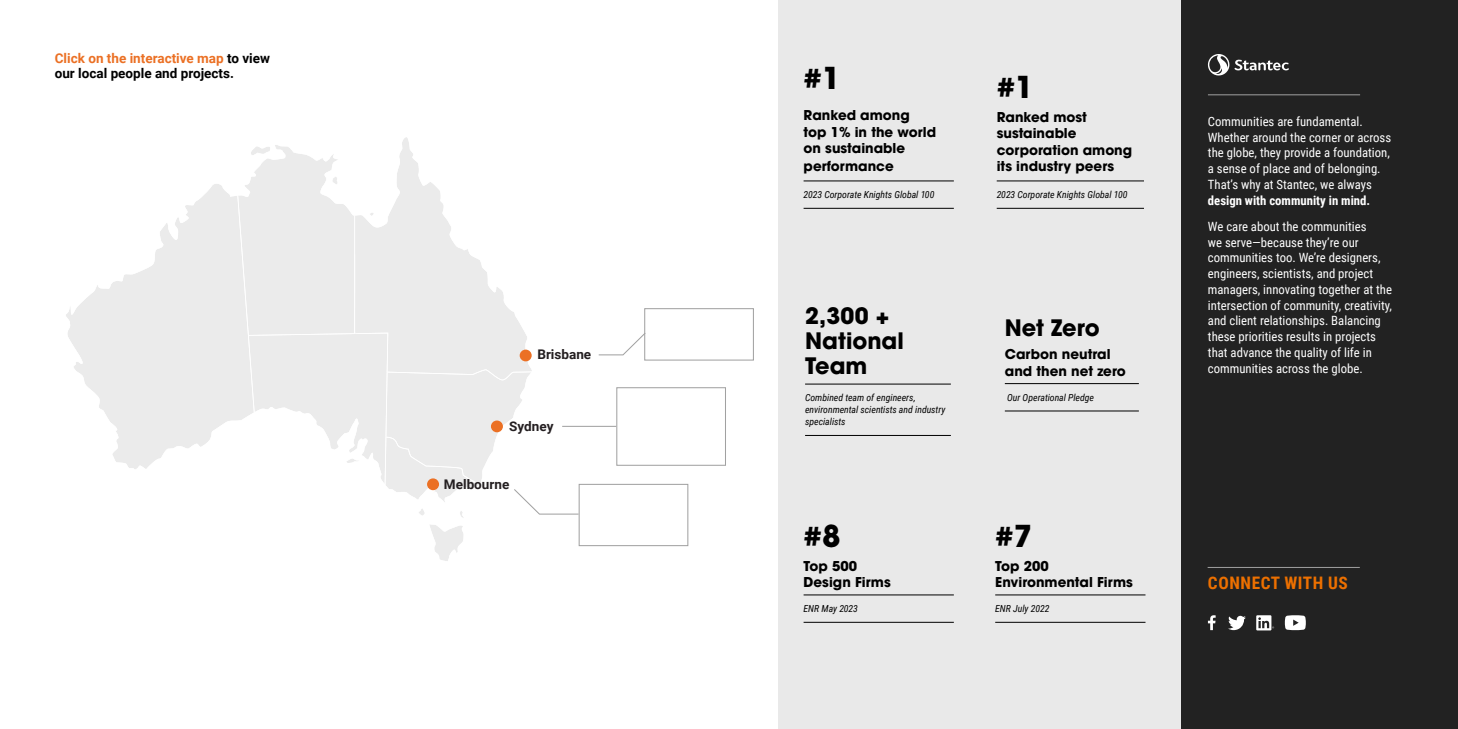
<style>
.page{position:relative;width:1458px;height:729px;background:#fff}
.page>*{position:absolute;margin:0;border:0;box-sizing:border-box;transform-origin:0 0}
.t1{font:700 30px "ITC Avant Garde Pro";color:#000}
.t2{font:700 22.5px/25.2px "ITC Avant Garde Pro";color:#000}
.t3{font:700 17.25px "Roboto Condensed";letter-spacing:.035em;color:#ed7000}
.t4{font:700 13.5px/16.5px "ITC Avant Garde Pro";color:#000}
.t5{font:700 13.5px/15px "Roboto";color:#000}
.t6{font:700 13.27px "Roboto";color:#241f21}
.t7{font:12.75px/15.8px "Roboto Condensed";color:#fff}
.t8{font:700 12.75px "Roboto Condensed";color:#fff}
.t9{font:italic 9.75px/12px "Roboto Condensed";color:#000}
.s1{color:#eb7024}
</style>
<div class="page">
<div style="left:1181px;top:0;width:277px;height:729px;background:#222"></div>
<div style="left:778px;top:0;width:403px;height:729px;background:#e9e9e9"></div>
<hr style="left:997px;top:181px;width:147px;height:1px;background:#000">
<hr style="left:997px;top:208px;width:147px;height:1px;background:#000">
<hr style="left:804px;top:181px;width:150px;height:1px;background:#000">
<hr style="left:804px;top:208px;width:150px;height:1px;background:#000">
<hr style="left:805px;top:384px;width:146px;height:1px;background:#000">
<hr style="left:805px;top:435px;width:146px;height:1px;background:#000">
<hr style="left:1005px;top:383px;width:134px;height:1px;background:#000">
<hr style="left:1005px;top:411px;width:134px;height:1px;background:#000">
<hr style="left:804px;top:595px;width:150px;height:1px;background:#000">
<hr style="left:804px;top:622px;width:150px;height:1px;background:#000">
<svg style="left:1207px;top:54px;width:82px;height:22px"></svg>
<svg style="left:1208px;top:615px;width:8px;height:15px"></svg>
<svg style="left:1228px;top:616px;width:18px;height:14px"></svg>
<svg style="left:1256px;top:615px;width:18px;height:15px"></svg>
<svg style="left:1285px;top:615px;width:21px;height:15px"></svg>
<hr style="left:1208px;top:95px;width:152px;height:1px;background:#a1a1a1">
<hr style="left:1208px;top:567px;width:152px;height:1px;background:#a1a1a1">
<hr style="left:995px;top:595px;width:151px;height:1px;background:#000">
<hr style="left:995px;top:622px;width:151px;height:1px;background:#000">
<div style="left:579px;top:484px;width:109px;height:62px;border:1px solid #a1a1a1"></div>
<div style="left:644px;top:308px;width:110px;height:53px;border:1px solid #a1a1a1"></div>
<svg style="left:598px;top:332px;width:48px;height:24px"></svg>
<div style="left:616px;top:387px;width:110px;height:79px;border:1px solid #a1a1a1"></div>
<hr style="left:562px;top:426px;width:54px;height:1px;background:#a1a1a1">
<svg style="left:68px;top:137px;width:512px;height:424px"></svg>
<div style="left:520px;top:350px;width:12px;height:11px;background:#eb7024;border-radius:50%"></div>
<div style="left:491px;top:421px;width:12px;height:11px;background:#eb7024;border-radius:50%"></div>
<div style="left:427px;top:478px;width:12px;height:12px;background:#eb7024;border-radius:50%"></div>
<p class="t5" style="left:55px;top:51px;width:217px"><span class="s1">Click on the interactive map</span> to view our local people and projects.</p>
<p class="t6" style="left:537px;top:345px;width:55px">Brisbane</p>
<p class="t6" style="left:509px;top:417px;width:46px">Sydney</p>
<p class="t6" style="left:444px;top:475px;width:67px">Melbourne</p>
<h1 class="t1" style="left:804px;top:58px;width:39px">#1</h1>
<p class="t4" style="left:804px;top:107px;width:134px">Ranked among<br>top 1% in the world on sustainable</p>
<p class="t4" style="left:804px;top:158px;width:92px">performance</p>
<p class="t9" style="left:804px;top:188px;width:132px">2023 Corporate Knights Global 100</p>
<h2 class="t2" style="left:805px;top:303px;width:100px">2,300 +<br>National<br>Team</h2>
<p class="t9" style="left:805px;top:391px;width:142px">Combined team of engineers, environmental scientists and industry specialists</p>
<h1 class="t1" style="left:804px;top:516px;width:39px">#8</h1>
<p class="t4" style="left:804px;top:557px;width:89px">Top 500<br>Design Firms</p>
<p class="t9" style="left:804px;top:602px;width:56px">ENR May 2023</p>
<h1 class="t1" style="left:997px;top:67px;width:39px">#1</h1>
<p class="t4" style="left:997px;top:108px;width:137px">Ranked most sustainable corporation among its industry peers</p>
<p class="t9" style="left:997px;top:188px;width:132px">2023 Corporate Knights Global 100</p>
<h2 class="t2" style="left:1005px;top:315px;width:96px">Net Zero</h2>
<p class="t4" style="left:1005px;top:346px;width:122px">Carbon neutral and then net zero</p>
<p class="t9" style="left:1007px;top:391px;width:89px">Our Operational Pledge</p>
<h1 class="t1" style="left:995px;top:516px;width:39px">#7</h1>
<p class="t4" style="left:995px;top:557px;width:139px">Top 200<br>Environmental Firms</p>
<p class="t9" style="left:995px;top:602px;width:56px">ENR July 2022</p>
<p class="t7" style="left:1208px;top:113px;width:185px">Communities are fundamental.<br>Whether around the corner or across the globe, they provide a foundation, a sense of place and of belonging.<br>That’s why at Stantec, we always</p>
<p class="t8" style="left:1208px;top:191px;width:164px">design with community in mind.</p>
<p class="t7" style="left:1208px;top:218px;width:186px">We care about the communities<br>we serve—because they’re our communities too. We’re designers, engineers, scientists, and project managers, innovating together at the intersection of community, creativity, and client relationships. Balancing these priorities results in projects that advance the quality of life in communities across the globe.</p>
<h3 class="t3" style="left:1208px;top:570px;width:141px">CONNECT WITH US</h3>
</div>
